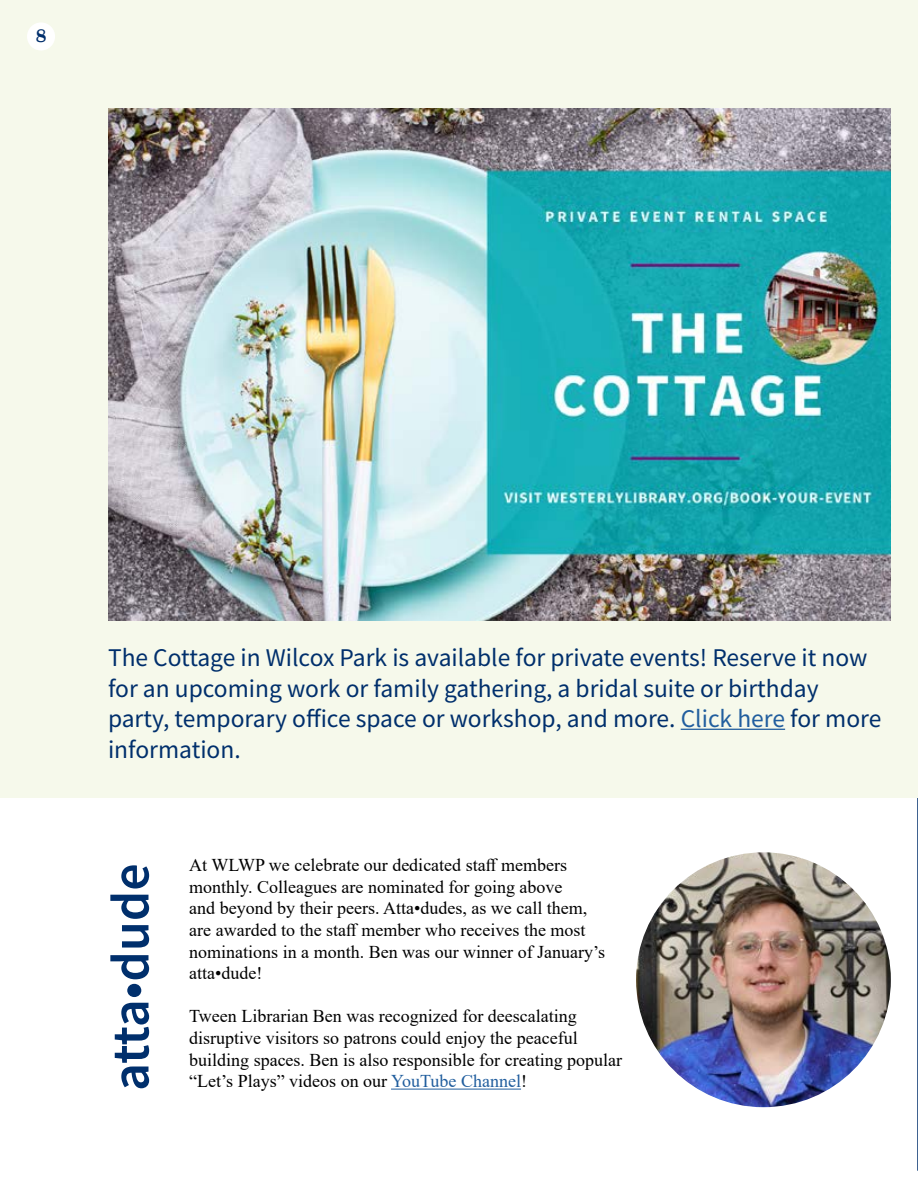
<style>
.page{position:relative;width:918px;height:1188px;background:#fff}
.page>*{position:absolute;margin:0;border:0;box-sizing:border-box;transform-origin:0 0}
.t1{font:600 54px "Source Sans Pro";color:#002f6c}
.t2{font:25.5px/30.6px "Source Sans Pro";color:#002f6c}
.t3{font:18px/21.6px "Times New Roman";color:#000}
.t4{font:500 18px "Eames Century Modern";color:#002f6c}
.s1{color:#215e9e}
</style>
<div class="page">
<hr style="left:917px;top:6px;width:1px;height:1165px;background:#002f6c">
<div style="left:0;top:0;width:918px;height:797px;background:#f6f9eb"></div>
<hr style="left:391px;top:1089px;width:130px;height:1px;background:#215e9e">
<img style="left:636px;top:852px;width:255px;height:255px;border-radius:127px">
<img style="left:108px;top:108px;width:783px;height:513px">
<hr style="left:681px;top:729px;width:104px;height:1px;background:#215e9e">
<div style="left:27px;top:22px;width:28px;height:29px;background:#fff;border-radius:50%"></div>
<p class="t4" style="left:36px;top:22px;width:12px">8</p>
<h2 class="t2" style="left:108px;top:642px;width:775px">The Cottage in Wilcox Park is available for private events! Reserve it now for an upcoming work or family gathering, a bridal suite or birthday party, temporary office space or workshop, and more. <span class="s1">Click here</span> for more information.</h2>
<h1 class="t1" style="left:95px;top:1091px;width:229px;rotate:-90deg">atta•dude</h1>
<p class="t3" style="left:189px;top:854px;width:417px">At WLWP we celebrate our dedicated staff members monthly. Colleagues are nominated for going above<br>and beyond by their peers. Atta•dudes, as we call them, are awarded to the staff member who receives the most nominations in a month. Ben was our winner of January’s atta•dude!</p>
<p class="t3" style="left:189px;top:1005px;width:434px">Tween Librarian Ben was recognized for deescalating disruptive visitors so patrons could enjoy the peaceful building spaces. Ben is also responsible for creating popular</p>
<p class="t3" style="left:189px;top:1070px;width:339px">“Let’s Plays” videos on our <span class="s1">YouTube Channel</span>!</p>
</div>
